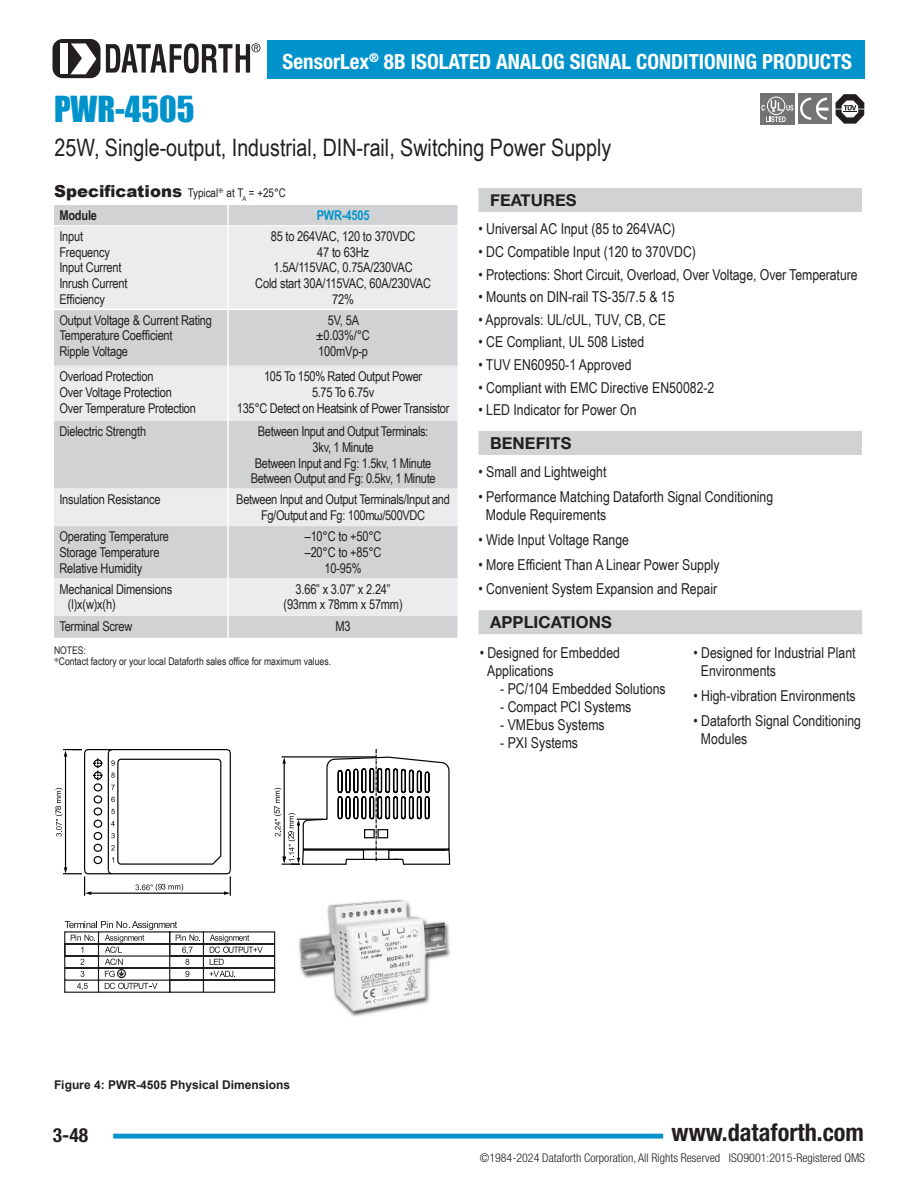
<style>
.page{position:relative;width:918px;height:1188px;background:#fff}
.page>*{position:absolute;margin:0;border:0;box-sizing:border-box;transform-origin:0 0}
.t1{font:33px "Impact";color:#0093cb}
.t2{font:700 condensed 24.3px "Helvetica Neue LT Std";color:#231f20}
.t3{font:24px "Arial Narrow";color:#231f20}
.t4{font:700 condensed 21px "Helvetica Neue LT Std";color:#fff}
.t5{font:700 condensed 19.5px "Helvetica Neue LT Std";color:#231f20}
.t6{font:700 16.5px "Helvetica Neue";letter-spacing:.005em;color:#231f20}
.t7{font:15px/18px "Arial Narrow";color:#231f20}
.t8{font:13.5px/15.8px "Arial Narrow";letter-spacing:-.015em;color:#231f20;text-align:center}
.t9{font:700 13.5px "Arial Narrow";letter-spacing:-.015em;color:#0093cb}
.t10{font:700 13.5px "Arial Narrow";letter-spacing:-.015em;color:#231f20}
.t11{font:300 condensed 12px "Helvetica Neue LT Std";color:#231f20}
.t12{font:700 12px "Arial";color:#231f20}
.t13{font:12px "Arial Narrow";color:#231f20}
.t14{font:10.5px/11.2px "Arial Narrow";color:#231f20}
.s1{font-family:"Arial";font-weight:900;font-size:16.5px}
</style>
<div class="page">
<div style="left:56px;top:40px;width:810px;height:39px;background:#0093cb"></div>
<hr style="left:113px;top:1134px;width:550px;height:4px;background:#0093cb">
<div style="left:52px;top:38px;width:215px;height:50px;background:#fff"></div>
<div style="left:53px;top:39px;width:47px;height:39px;background:#231f20;border-radius:10px"></div>
<div style="left:61px;top:43px;width:7px;height:31px;background:#fff"></div>
<svg style="left:70px;top:43px;width:26px;height:31px"></svg>
<svg style="left:106px;top:43px;width:155px;height:30px"></svg>
<div style="left:54px;top:205px;width:404px;height:433px;background:#d1d2d4"></div>
<svg style="left:54px;top:226px;width:404px;height:390px;background:#dfe0e2"></svg>
<hr style="left:227px;top:205px;width:2px;height:20px;background:#fff">
<hr style="left:227px;top:226px;width:2px;height:83px;background:#fff">
<hr style="left:54px;top:309px;width:174px;height:1px;background:#fff">
<hr style="left:228px;top:309px;width:231px;height:1px;background:#fff">
<hr style="left:227px;top:310px;width:2px;height:56px;background:#fff">
<hr style="left:227px;top:366px;width:2px;height:55px;background:#fff">
<hr style="left:227px;top:421px;width:2px;height:68px;background:#fff">
<hr style="left:227px;top:489px;width:2px;height:37px;background:#fff">
<hr style="left:227px;top:526px;width:2px;height:52px;background:#fff">
<hr style="left:227px;top:578px;width:2px;height:38px;background:#fff">
<hr style="left:227px;top:616px;width:2px;height:22px;background:#fff">
<hr style="left:54px;top:225px;width:174px;height:1px;background:#fff">
<hr style="left:228px;top:225px;width:229px;height:1px;background:#fff">
<img style="left:299px;top:899px;width:151px;height:118px">
<svg style="left:84px;top:768px;width:366px;height:128px"></svg>
<svg style="left:85px;top:891px;width:6px;height:4px"></svg>
<svg style="left:224px;top:891px;width:6px;height:4px"></svg>
<svg style="left:64px;top:921px;width:212px;height:72px"></svg>
<div style="left:117px;top:969px;width:9px;height:9px;border:1px solid #211e1e;border-radius:50%"></div>
<svg style="left:55px;top:749px;width:394px;height:126px"></svg>
<svg style="left:135px;top:884px;width:48px;height:7px"></svg>
<div style="left:478px;top:188px;width:384px;height:24px;background:#d1d2d4"></div>
<div style="left:478px;top:431px;width:384px;height:24px;background:#d1d2d4"></div>
<div style="left:478px;top:610px;width:384px;height:24px;background:#d1d2d4"></div>
<div style="left:798px;top:94px;width:34px;height:30px;background:#737373"></div>
<svg style="left:836px;top:94px;width:28px;height:30px"></svg>
<div style="left:760px;top:94px;width:35px;height:31px;background:#737373"></div>
<svg style="left:761px;top:96px;width:68px;height:26px"></svg>
<h3 class="t4" style="left:283px;top:49px;width:571px">SensorLex<sup>®</sup> 8B ISOLATED ANALOG SIGNAL CONDITIONING PRODUCTS</h3>
<h3 class="t4" style="left:314px;top:49px;width:540px">INDUSTRIAL ANALOG SIGNAL CONDITIONING PRODUCTS - SCM8B</h3>
<p class="t1" style="left:54px;top:84px;width:142px">PWR-4505</p>
<p class="t3" style="left:55px;top:130px;width:558px">25W, Single-output, Industrial, DIN-rail, Switching Power Supply</p>
<p class="t13" style="left:54px;top:184px;width:233px"><span class="s1">Specifications</span> Typical❇ at T<sub>A</sub> = +25°C</p>
<p class="t10" style="left:59px;top:205px;width:39px">Module</p>
<p class="t9" style="left:317px;top:205px;width:54px">PWR-4505</p>
<p class="t8" style="left:59px;top:228px;width:25px">Input</p>
<p class="t8" style="left:59px;top:244px;width:52px">Frequency</p>
<p class="t8" style="left:59px;top:259px;width:64px">Input Current</p>
<p class="t8" style="left:59px;top:275px;width:70px">Inrush Current</p>
<p class="t8" style="left:59px;top:291px;width:47px">Efficiency</p>
<p class="t8" style="left:271px;top:228px;width:146px">85 to 264VAC, 120 to 370VDC</p>
<p class="t8" style="left:317px;top:244px;width:53px">47 to 63Hz</p>
<p class="t8" style="left:274px;top:259px;width:141px">1.5A/115VAC, 0.75A/230VAC</p>
<p class="t8" style="left:255px;top:275px;width:177px">Cold start 30A/115VAC, 60A/230VAC</p>
<p class="t8" style="left:332px;top:291px;width:23px">72%</p>
<p class="t8" style="left:59px;top:311px;width:154px">Output Voltage &amp; Current Rating</p>
<p class="t8" style="left:59px;top:327px;width:115px">Temperature Coefficient</p>
<p class="t8" style="left:59px;top:343px;width:70px">Ripple Voltage</p>
<p class="t8" style="left:59px;top:368px;width:96px">Overload Protection</p>
<p class="t8" style="left:59px;top:384px;width:114px">Over Voltage Protection</p>
<p class="t8" style="left:59px;top:399px;width:138px">Over Temperature Protection</p>
<p class="t8" style="left:328px;top:311px;width:33px">5V, 5A</p>
<p class="t8" style="left:316px;top:327px;width:55px">±0.03%/°C</p>
<p class="t8" style="left:318px;top:343px;width:51px">100mVp-p</p>
<p class="t8" style="left:264px;top:368px;width:160px">105 To 150% Rated Output Power</p>
<p class="t8" style="left:312px;top:384px;width:64px">5.75 To 6.75v</p>
<p class="t8" style="left:237px;top:399px;width:214px">135°C Detect on Heatsink of Power Transistor</p>
<p class="t8" style="left:59px;top:423px;width:88px">Dielectric Strength</p>
<p class="t8" style="left:258px;top:423px;width:172px">Between Input and Output Terminals:<br>3kv, 1 Minute</p>
<p class="t8" style="left:255px;top:454px;width:178px">Between Input and Fg: 1.5kv, 1 Minute</p>
<p class="t8" style="left:251px;top:470px;width:186px">Between Output and Fg: 0.5kv, 1 Minute</p>
<p class="t8" style="left:59px;top:491px;width:103px">Insulation Resistance</p>
<p class="t8" style="left:236px;top:491px;width:215px">Between Input and Output Terminals/Input and<br>Fg/Output and Fg: 100mω/500VDC</p>
<p class="t8" style="left:59px;top:528px;width:111px">Operating Temperature</p>
<p class="t8" style="left:59px;top:544px;width:102px">Storage Temperature</p>
<p class="t8" style="left:59px;top:560px;width:84px">Relative Humidity</p>
<p class="t8" style="left:305px;top:528px;width:78px">–10°C to +50°C</p>
<p class="t8" style="left:305px;top:544px;width:78px">–20°C to +85°C</p>
<p class="t8" style="left:325px;top:560px;width:39px">10-95%</p>
<p class="t8" style="left:59px;top:580px;width:114px">Mechanical Dimensions</p>
<p class="t8" style="left:68px;top:596px;width:49px">(l)x(w)x(h)</p>
<p class="t8" style="left:296px;top:580px;width:97px">3.66” x 3.07” x 2.24”</p>
<p class="t8" style="left:284px;top:596px;width:121px">(93mm x 78mm x 57mm)</p>
<p class="t8" style="left:59px;top:618px;width:75px">Terminal Screw</p>
<p class="t8" style="left:336px;top:618px;width:17px">M3</p>
<p class="t14" style="left:54px;top:644px;width:279px">NOTES:<br>❇Contact factory or your local Dataforth sales office for maximum values.</p>
<p class="t6" style="left:490px;top:187px;width:88px">FEATURES</p>
<p class="t7" style="left:478px;top:220px;width:198px">• Universal AC Input (85 to 264VAC)</p>
<p class="t7" style="left:478px;top:242px;width:219px">• DC Compatible Input (120 to 370VDC)</p>
<p class="t7" style="left:478px;top:265px;width:381px">• Protections: Short Circuit, Overload, Over Voltage, Over Temperature</p>
<p class="t7" style="left:478px;top:287px;width:198px">• Mounts on DIN-rail TS-35/7.5 &amp; 15</p>
<p class="t7" style="left:478px;top:310px;width:189px">• Approvals: UL/cUL, TUV, CB, CE</p>
<p class="t7" style="left:478px;top:333px;width:167px">• CE Compliant, UL 508 Listed</p>
<p class="t7" style="left:478px;top:355px;width:155px">• TUV EN60950-1 Approved</p>
<p class="t7" style="left:478px;top:378px;width:238px">• Compliant with EMC Directive EN50082-2</p>
<p class="t7" style="left:478px;top:400px;width:160px">• LED Indicator for Power On</p>
<p class="t6" style="left:490px;top:430px;width:83px">BENEFITS</p>
<p class="t7" style="left:478px;top:463px;width:130px">• Small and Lightweight</p>
<p class="t7" style="left:486px;top:487px;width:289px;text-indent:-8px">• Performance Matching Dataforth Signal Conditioning<br>Module Requirements</p>
<p class="t7" style="left:478px;top:530px;width:152px">• Wide Input Voltage Range</p>
<p class="t7" style="left:478px;top:555px;width:243px">• More Efficient Than A Linear Power Supply</p>
<p class="t7" style="left:478px;top:580px;width:240px">• Convenient System Expansion and Repair</p>
<p class="t6" style="left:490px;top:609px;width:123px">APPLICATIONS</p>
<p class="t7" style="left:487px;top:643px;width:134px;text-indent:-8px">• Designed for Embedded<br>Applications</p>
<p class="t7" style="left:500px;top:679px;width:167px">- PC/104 Embedded Solutions</p>
<p class="t7" style="left:500px;top:697px;width:133px">- Compact PCI Systems</p>
<p class="t7" style="left:500px;top:715px;width:106px">- VMEbus Systems</p>
<p class="t7" style="left:500px;top:733px;width:79px">- PXI Systems</p>
<p class="t7" style="left:701px;top:643px;width:156px;text-indent:-8px">• Designed for Industrial Plant<br>Environments</p>
<p class="t7" style="left:693px;top:686px;width:164px">• High-vibration Environments</p>
<p class="t7" style="left:701px;top:711px;width:162px;text-indent:-8px">• Dataforth Signal Conditioning<br>Modules</p>
<p class="t12" style="left:54px;top:1077px;width:238px">Figure 4: PWR-4505 Physical Dimensions</p>
<h3 class="t5" style="left:53px;top:1123px;width:37px">3-48</h3>
<h2 class="t2" style="left:672px;top:1118px;width:194px">www.dataforth.com</h2>
<p class="t11" style="left:480px;top:1151px;width:387px">©1984-2024 Dataforth Corporation, All Rights Reserved ISO9001:2015-Registered QMS</p>
</div>
